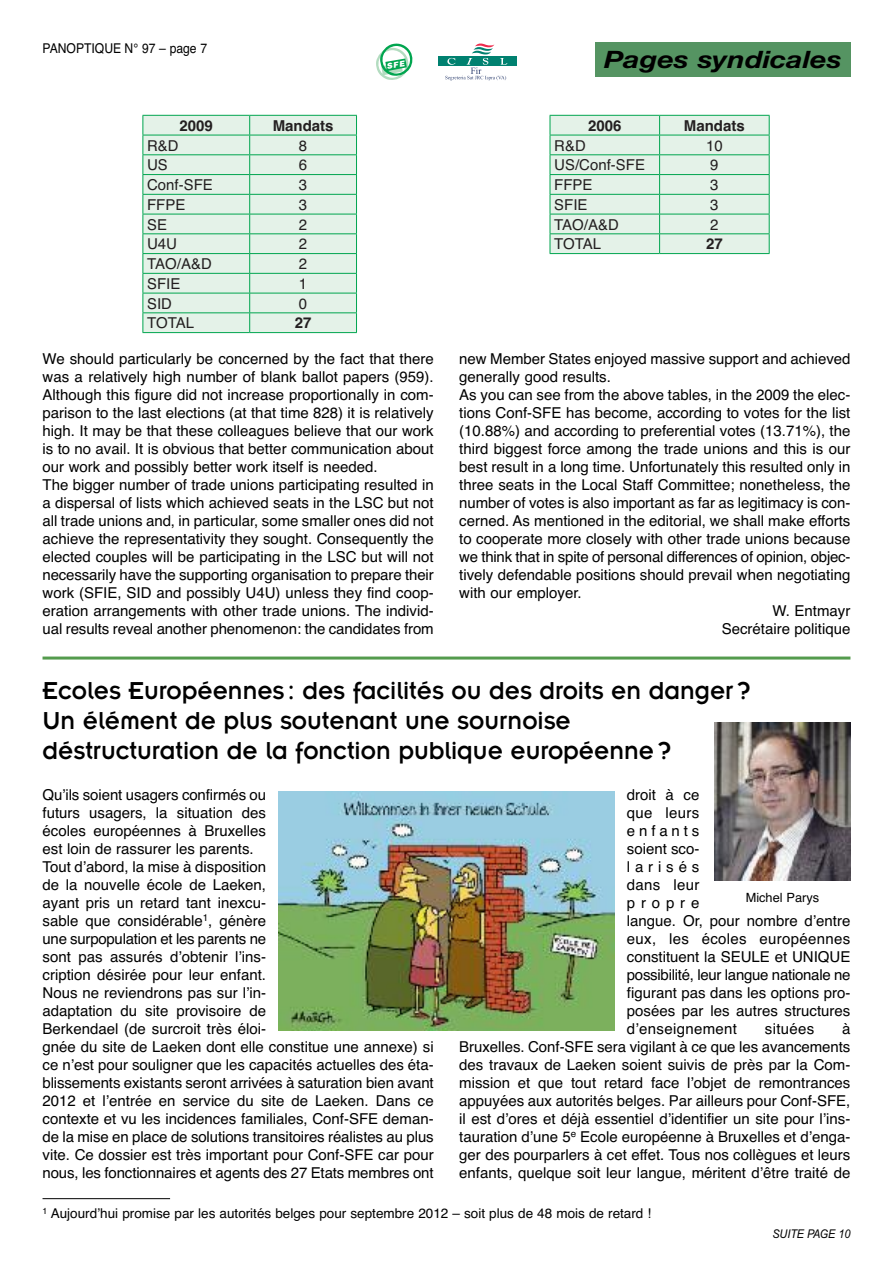
<style>
.page{position:relative;width:893px;height:1263px;background:#fff}
.page>*{position:absolute;margin:0;border:0;box-sizing:border-box;transform-origin:0 0}
.t1{font:27px/30px "Insignia";color:#000;scale:.95 1}
.t2{font:italic 700 24px "Helvetica Neue";color:#000;scale:1.2 1}
.t3{font:15px/18px "Helvetica";color:#000}
.t4{font:15px "Helvetica";color:#231f20}
.t5{font:700 15px "Helvetica";color:#231f20}
.t6{font:15px "Helvetica";letter-spacing:.02em;color:#000}
.t7{font:13.5px "Helvetica";color:#000}
.t8{font:13.5px "Helvetica";color:#000;scale:.9 1}
.t9{font:12.75px "Helvetica";color:#000}
.t10{font:italic 12px "Arial";letter-spacing:-.005em;color:#000;scale:.9 1}
</style>
<div class="page">
<div style="left:595px;top:43px;width:255px;height:34px;background:#559462"></div>
<div style="left:438px;top:56px;width:79px;height:10px;background:#008170"></div>
<svg style="left:445px;top:44px;width:62px;height:36px"></svg>
<div style="left:143px;top:116px;width:213px;height:216px;background:#e4f2e8"></div>
<hr style="left:142px;top:115px;width:108px;height:1px;background:#00a54f">
<hr style="left:250px;top:115px;width:107px;height:1px;background:#00a54f">
<hr style="left:142px;top:135px;width:108px;height:1px;background:#00a54f">
<hr style="left:250px;top:135px;width:107px;height:1px;background:#00a54f">
<hr style="left:142px;top:154px;width:108px;height:1px;background:#00a54f">
<hr style="left:250px;top:154px;width:107px;height:1px;background:#00a54f">
<hr style="left:142px;top:174px;width:108px;height:1px;background:#00a54f">
<hr style="left:250px;top:174px;width:107px;height:1px;background:#00a54f">
<hr style="left:142px;top:194px;width:108px;height:1px;background:#00a54f">
<hr style="left:250px;top:194px;width:107px;height:1px;background:#00a54f">
<hr style="left:142px;top:214px;width:108px;height:1px;background:#00a54f">
<hr style="left:250px;top:214px;width:107px;height:1px;background:#00a54f">
<hr style="left:142px;top:233px;width:108px;height:1px;background:#00a54f">
<hr style="left:250px;top:233px;width:107px;height:1px;background:#00a54f">
<hr style="left:142px;top:253px;width:108px;height:1px;background:#00a54f">
<hr style="left:250px;top:253px;width:107px;height:1px;background:#00a54f">
<hr style="left:142px;top:273px;width:108px;height:1px;background:#00a54f">
<hr style="left:250px;top:273px;width:107px;height:1px;background:#00a54f">
<hr style="left:142px;top:293px;width:108px;height:1px;background:#00a54f">
<hr style="left:250px;top:293px;width:107px;height:1px;background:#00a54f">
<hr style="left:142px;top:312px;width:108px;height:1px;background:#00a54f">
<svg style="left:142px;top:116px;width:1px;height:216px"></svg>
<hr style="left:250px;top:312px;width:107px;height:1px;background:#00a54f">
<svg style="left:249px;top:116px;width:1px;height:216px"></svg>
<svg style="left:356px;top:116px;width:1px;height:216px"></svg>
<hr style="left:142px;top:332px;width:108px;height:1px;background:#00a54f">
<hr style="left:250px;top:332px;width:107px;height:1px;background:#00a54f">
<svg style="left:550px;top:115px;width:220px;height:138px"></svg>
<hr style="left:550px;top:253px;width:110px;height:1px;background:#00a54f">
<hr style="left:660px;top:253px;width:110px;height:1px;background:#00a54f">
<hr style="left:43px;top:656px;width:807px;height:3px;background:#549b4d">
<img style="left:714px;top:722px;width:136px;height:159px">
<img style="left:278px;top:791px;width:336px;height:239px">
<hr style="left:43px;top:1198px;width:127px;height:1px;background:#000">
<svg style="left:376px;top:43px;width:37px;height:37px"></svg>
<p class="t8" style="left:43px;top:40px;width:184px">PANOPTIQUE N° 97 – page 7</p>
<p class="t5" style="left:180px;top:113px;width:35px">2009</p>
<p class="t5" style="left:273px;top:113px;width:62px">Mandats</p>
<p class="t4" style="left:147px;top:134px;width:33px">R&amp;D</p>
<p class="t4" style="left:299px;top:134px;width:10px">8</p>
<p class="t4" style="left:147px;top:153px;width:22px">US</p>
<p class="t4" style="left:299px;top:153px;width:10px">6</p>
<p class="t4" style="left:147px;top:173px;width:67px">Conf-SFE</p>
<p class="t4" style="left:299px;top:173px;width:10px">3</p>
<p class="t4" style="left:147px;top:193px;width:40px">FFPE</p>
<p class="t4" style="left:299px;top:193px;width:10px">3</p>
<p class="t4" style="left:147px;top:213px;width:22px">SE</p>
<p class="t4" style="left:299px;top:213px;width:10px">2</p>
<p class="t4" style="left:147px;top:232px;width:31px">U4U</p>
<p class="t4" style="left:299px;top:232px;width:10px">2</p>
<p class="t4" style="left:147px;top:252px;width:66px">TAO/A&amp;D</p>
<p class="t4" style="left:299px;top:252px;width:10px">2</p>
<p class="t4" style="left:147px;top:272px;width:35px">SFIE</p>
<p class="t4" style="left:299px;top:272px;width:10px">1</p>
<p class="t4" style="left:147px;top:292px;width:26px">SID</p>
<p class="t4" style="left:299px;top:292px;width:10px">0</p>
<p class="t4" style="left:147px;top:311px;width:48px">TOTAL</p>
<p class="t5" style="left:295px;top:311px;width:18px">27</p>
<h2 class="t2" style="left:604px;top:45px;width:200px">Pages syndicales</h2>
<p class="t5" style="left:588px;top:113px;width:35px">2006</p>
<p class="t5" style="left:684px;top:113px;width:62px">Mandats</p>
<p class="t4" style="left:554px;top:134px;width:33px">R&amp;D</p>
<p class="t4" style="left:706px;top:134px;width:18px">10</p>
<p class="t4" style="left:554px;top:153px;width:92px">US/Conf-SFE</p>
<p class="t4" style="left:710px;top:153px;width:10px">9</p>
<p class="t4" style="left:554px;top:173px;width:40px">FFPE</p>
<p class="t4" style="left:710px;top:173px;width:10px">3</p>
<p class="t4" style="left:554px;top:193px;width:35px">SFIE</p>
<p class="t4" style="left:710px;top:193px;width:10px">3</p>
<p class="t4" style="left:554px;top:213px;width:66px">TAO/A&amp;D</p>
<p class="t4" style="left:710px;top:213px;width:10px">2</p>
<p class="t4" style="left:554px;top:232px;width:48px">TOTAL</p>
<p class="t5" style="left:706px;top:232px;width:18px">27</p>
<p class="t3" style="left:43px;top:350px;width:393px">We should particularly be concerned by the fact that there was a relatively high number of blank ballot papers (959).<br>Although this figure did not increase proportionally in com&shy;parison to the last elections (at that time 828) it is relatively high. It may be that these colleagues believe that our work is to no avail. It is obvious that better communication about our work and possibly better work itself is needed.<br>The bigger number of trade unions participating resulted in a dispersal of lists which achieved seats in the LSC but not all trade unions and, in particular, some smaller ones did not achieve the representativity they sought. Consequently the elected couples will be participating in the LSC but will not necessarily have the supporting organisation to prepare their work (SFIE, SID and possibly U4U) unless they find coop&shy;eration arrangements with other trade unions. The individ&shy;ual results reveal another phenomenon: the candidates from</p>
<p class="t3" style="left:459px;top:350px;width:393px">new Member States enjoyed massive support and achieved</p>
<p class="t3" style="left:459px;top:368px;width:153px">generally good results.</p>
<p class="t3" style="left:459px;top:386px;width:393px">As you can see from the above tables, in the 2009 the elec-</p>
<p class="t3" style="left:459px;top:404px;width:393px">tions Conf-SFE has become, according to votes for the list</p>
<p class="t3" style="left:459px;top:422px;width:393px">(10.88%) and according to preferential votes (13.71%), the</p>
<p class="t3" style="left:459px;top:440px;width:393px">third biggest force among the trade unions and this is our</p>
<p class="t3" style="left:459px;top:458px;width:393px">best result in a long time. Unfortunately this resulted only in</p>
<p class="t3" style="left:459px;top:476px;width:393px">three seats in the Local Staff Committee; nonetheless, the</p>
<p class="t3" style="left:459px;top:494px;width:393px">number of votes is also important as far as legitimacy is con-</p>
<p class="t3" style="left:459px;top:512px;width:393px">cerned. As mentioned in the editorial, we shall make efforts</p>
<p class="t3" style="left:459px;top:530px;width:393px">to cooperate more closely with other trade unions because</p>
<p class="t3" style="left:459px;top:548px;width:393px">we think that in spite of personal differences of opinion, objec-</p>
<p class="t3" style="left:459px;top:566px;width:393px">tively defendable positions should prevail when negotiating</p>
<p class="t3" style="left:459px;top:584px;width:124px">with our employer.</p>
<p class="t3" style="left:772px;top:602px;width:79px">W. Entmayr</p>
<p class="t3" style="left:722px;top:620px;width:130px">Secrétaire politique</p>
<h1 class="t1" style="left:43px;top:678px;width:747px">Ecoles Européennes : des facilités ou des droits en danger?<br>Un élément de plus soutenant une sournoise déstructuration de la fonction publique européenne?</h1>
<p class="t3" style="left:43px;top:785px;width:393px">Quʼils soient usagers confirmés ou<br>futurs usagers, la situation des<br>écoles européennes à Bruxelles<br>est loin de rassurer les parents.<br>Tout dʼabord, la mise à disposition<br>de la nouvelle école de Laeken,<br>ayant pris un retard tant inexcu-<br>sable que considérable<sup>1</sup>, génère<br>une surpopulation et les parents ne<br>sont pas assurés dʼobtenir lʼins-<br>cription désirée pour leur enfant.<br>Nous ne reviendrons pas sur lʼin-<br>adaptation du site provisoire de<br>Berkendael (de surcroit très éloi-<br>gnée du site de Laeken dont elle constitue une annexe) si ce nʼest pour souligner que les capacités actuelles des éta&shy;blissements existants seront arrivées à saturation bien avant 2012 et lʼentrée en service du site de Laeken. Dans ce contexte et vu les incidences familiales, Conf-SFE deman&shy;de la mise en place de solutions transitoires réalistes au plus vite. Ce dossier est très important pour Conf-SFE car pour nous, les fonctionnaires et agents des 27 Etats membres ont</p>
<p class="t3" style="left:627px;top:785px;width:225px">droit à ce<br>que leurs<br>enfants<br>soient sco-<br>larisés<br>dans leur<br>propre<br>langue. Or, pour nombre dʼentre eux, les écoles européennes constituent la SEULE et UNIQUE possibilité, leur langue nationale ne figurant pas dans les options pro&shy;posées par les autres structures dʼenseignement</p>
<p class="t9" style="left:746px;top:890px;width:75px">Michel Parys</p>
<p class="t3" style="left:459px;top:1019px;width:393px;text-align:justify;text-indent:383px">à Bruxelles. Conf-SFE sera vigilant à ce que les avancements des travaux de Laeken soient suivis de près par la Com&shy;mission et que tout retard face lʼobjet de remontrances appuyées aux autorités belges. Par ailleurs pour Conf-SFE, il est dʼores et déjà essentiel dʼidentifier un site pour lʼins&shy;tauration dʼune 5<sup>e</sup> Ecole européenne à Bruxelles et dʼenga&shy;ger des pourparlers à cet effet. Tous nos collègues et leurs enfants, quelque soit leur langue, méritent dʼêtre traité de</p>
<p class="t6" style="left:765px;top:1020px;width:51px">situées</p>
<p class="t7" style="left:43px;top:1205px;width:610px"><sup>1</sup> Aujourdʼhui promise par les autorités belges pour septembre 2012 – soit plus de 48 mois de retard !</p>
<p class="t10" style="left:772px;top:1229px;width:88px">SUITE PAGE 10</p>
</div>
